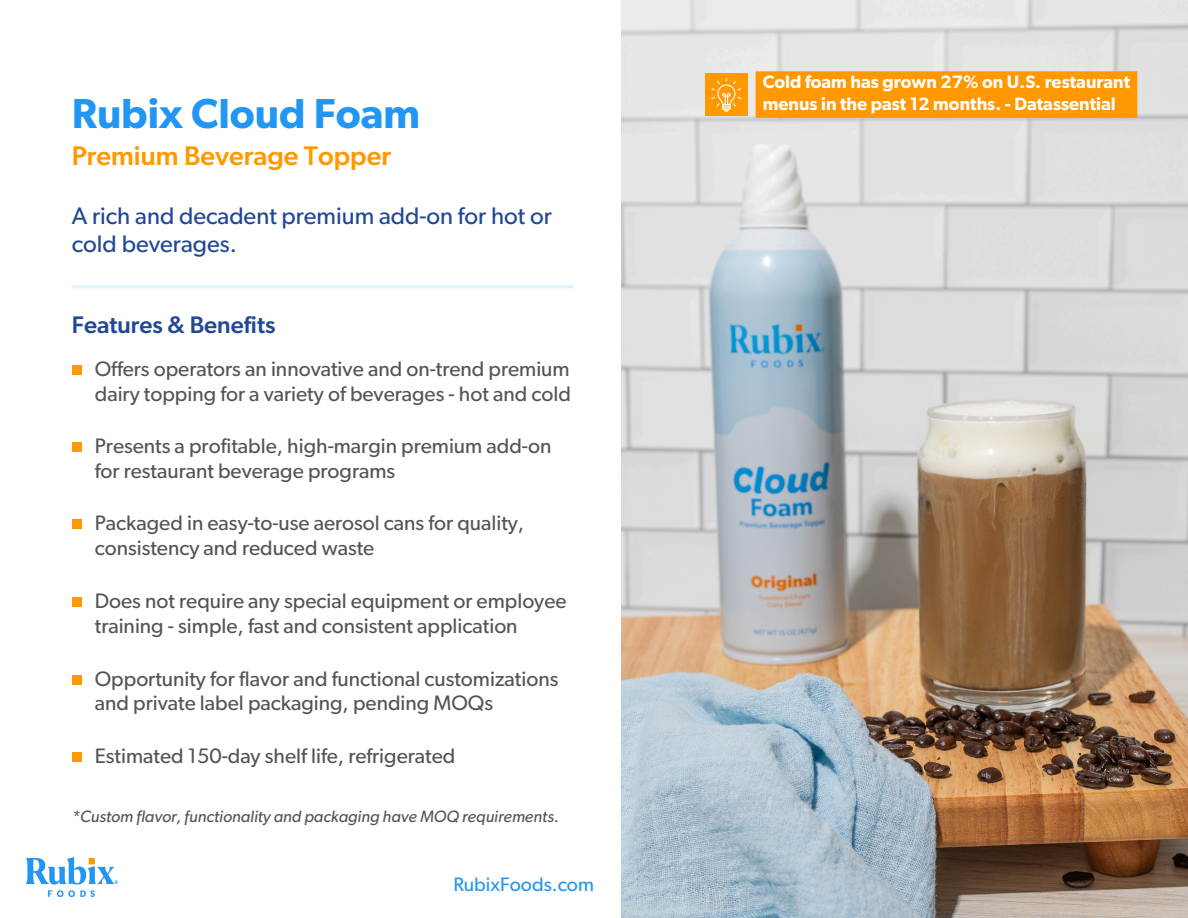
<style>
.page{position:relative;width:1188px;height:918px;background:#fff}
.page>*{position:absolute;margin:0;border:0;box-sizing:border-box;transform-origin:0 0}
.t1{font:600 42px "Gibson";color:#2296f3}
.t2{font:500 27px "Gibson";color:#ff9801}
.t3{font:24px/28.2px "Gibson";color:#214896}
.t4{font:500 24px "Gibson";color:#214896}
.t5{font:21px/24.8px "Gibson";color:#545454}
.t6{font:19.5px "Gibson";color:#2296f3}
.t7{font:600 18px/21.3px "Gibson";color:#fff}
.t8{font:italic 16.5px "Gibson";color:#545454}
</style>
<div class="page">
<hr style="left:74px;top:285px;width:498px;height:3px;background:#e1f3fd">
<img style="left:622px;top:0;width:566px;height:918px">
<img style="left:26px;top:858px;width:92px;height:38px">
<div style="left:705px;top:74px;width:43px;height:42px;background:#ff9801"></div>
<svg style="left:711px;top:78px;width:30px;height:34px"></svg>
<div style="left:72px;top:752px;width:10px;height:10px;background:#ff9801"></div>
<div style="left:72px;top:365px;width:10px;height:10px;background:#ff9801"></div>
<div style="left:72px;top:442px;width:10px;height:10px;background:#ff9801"></div>
<div style="left:72px;top:519px;width:10px;height:10px;background:#ff9801"></div>
<div style="left:72px;top:597px;width:10px;height:10px;background:#ff9801"></div>
<div style="left:72px;top:675px;width:10px;height:10px;background:#ff9801"></div>
<div style="left:756px;top:71px;width:381px;height:47px;background:#ff9801"></div>
<p class="t1" style="left:72px;top:94px;width:350px">Rubix Cloud Foam</p>
<p class="t2" style="left:72px;top:143px;width:321px">Premium Beverage Topper</p>
<h3 class="t3" style="left:72px;top:203px;width:482px">A rich and decadent premium add-on for hot or cold beverages.</h3>
<p class="t4" style="left:72px;top:313px;width:205px">Features &amp; Benefits</p>
<p class="t5" style="left:95px;top:357px;width:478px">Offers operators an innovative and on-trend premium dairy topping for a variety of beverages - hot and cold</p>
<h6 class="t5" style="left:95px;top:435px;width:458px">Presents a profitable, high-margin premium add-on for restaurant beverage programs</h6>
<h1 class="t5" style="left:95px;top:512px;width:431px">Packaged in easy-to-use aerosol cans for quality, consistency and reduced waste</h1>
<h2 class="t5" style="left:95px;top:589px;width:473px">Does not require any special equipment or employee training - simple, fast and consistent application</h2>
<h4 class="t5" style="left:95px;top:667px;width:465px">Opportunity for flavor and functional customizations and private label packaging, pending MOQs</h4>
<p class="t5" style="left:95px;top:745px;width:362px">Estimated 150-day shelf life, refrigerated</p>
<p class="t8" style="left:72px;top:808px;width:489px">*Custom flavor, functionality and packaging have MOQ requirements.</p>
<p class="t6" style="left:453px;top:875px;width:142px">RubixFoods.com</p>
<p class="t7" style="left:763px;top:72px;width:369px">Cold foam has grown 27% on U.S. restaurant menus in the past 12 months. - Datassential</p>
</div>
